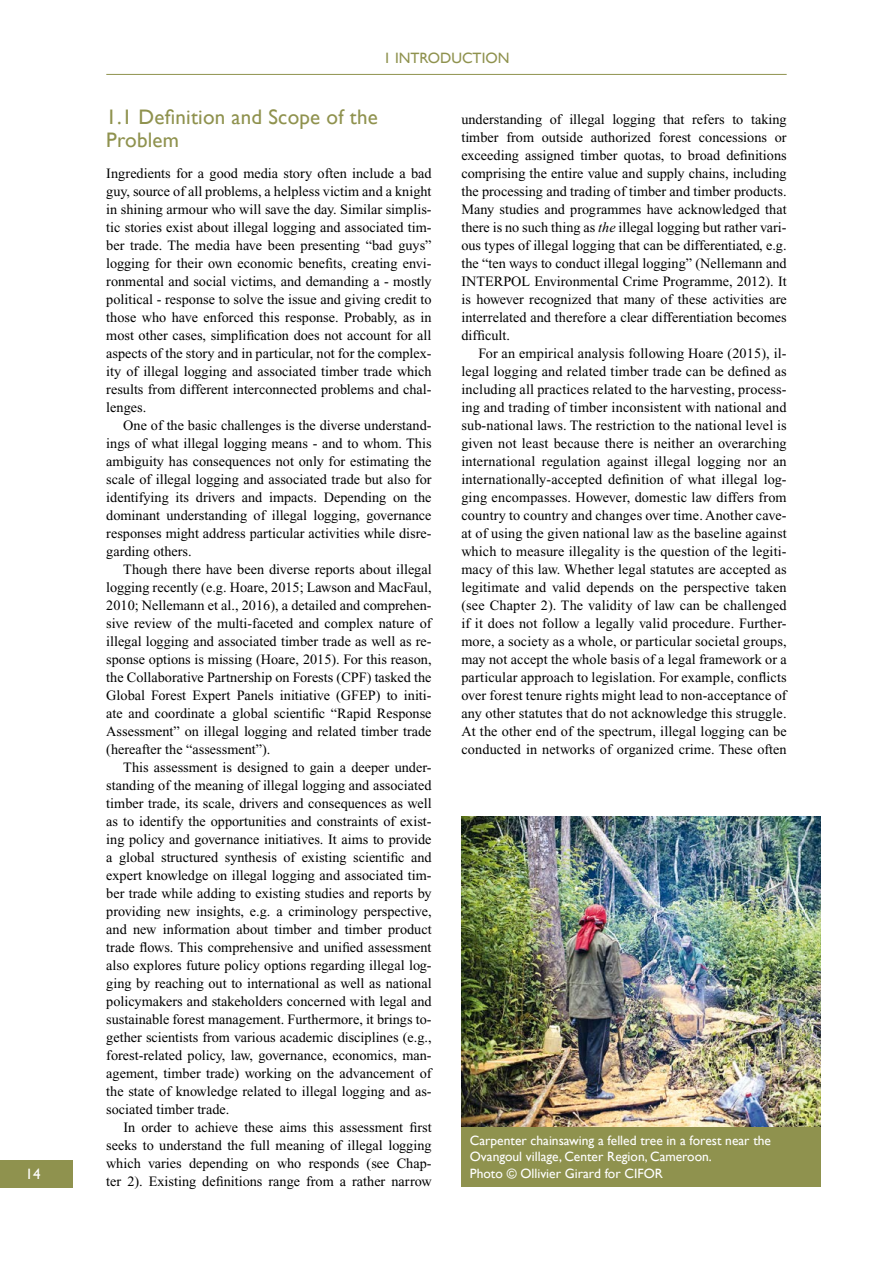
<style>
.page{position:relative;width:893px;height:1263px;background:#fff}
.page>*{position:absolute;margin:0;border:0;box-sizing:border-box;transform-origin:0 0}
.t1{font:21px/22.5px "Gill Sans";letter-spacing:.01em;color:#8f924e}
.t2{font:15px "Gill Sans";color:#8f924e}
.t3{font:15px "Gill Sans";color:#fff}
.t4{font:14.25px/18px "Times New Roman";color:#000;text-align:justify}
.t5{font:13.5px/16.2px "Gill Sans";color:#fff}
.s1{font-style:italic}
</style>
<div class="page">
<div style="left:0;top:1160px;width:72px;height:27px;background:#8f924e"></div>
<hr style="left:106px;top:74px;width:681px;height:1px;background:#8f924e">
<img style="left:461px;top:816px;width:360px;height:311px">
<div style="left:461px;top:1127px;width:360px;height:60px;background:#8f924e"></div>
<p class="t3" style="left:26px;top:1165px;width:16px">14</p>
<p class="t2" style="left:383px;top:49px;width:128px">1 INTRODUCTION</p>
<h1 class="t1" style="left:106px;top:106px;width:273px">1.1 Definition and Scope of the<br>Problem</h1>
<p class="t4" style="left:106px;top:165px;width:327px">Ingredients for a good media story often include a bad guy, source of all problems, a helpless victim and a knight in shining armour who will save the day. Similar simplis&shy;tic stories exist about illegal logging and associated tim&shy;ber trade. The media have been presenting “bad guys” logging for their own economic benefits, creating envi&shy;ronmental and social victims, and demanding a - mostly political - response to solve the issue and giving credit to those who have enforced this response. Probably, as in most other cases, simplification does not account for all aspects of the story and in particular, not for the complex&shy;ity of illegal logging and associated timber trade which results from different interconnected problems and chal&shy;lenges.</p>
<p class="t4" style="left:106px;top:417px;width:327px;text-indent:17px">One of the basic challenges is the diverse understand&shy;ings of what illegal logging means - and to whom. This ambiguity has consequences not only for estimating the scale of illegal logging and associated trade but also for identifying its drivers and impacts. Depending on the dominant understanding of illegal logging, governance responses might address particular activities while disre&shy;garding others.</p>
<p class="t4" style="left:106px;top:561px;width:327px;text-indent:17px">Though there have been diverse reports about illegal logging recently (e.g. Hoare, 2015; Lawson and MacFaul, 2010; Nellemann et al., 2016), a detailed and comprehen&shy;sive review of the multi-faceted and complex nature of illegal logging and associated timber trade as well as re&shy;sponse options is missing (Hoare, 2015). For this reason, the Collaborative Partnership on Forests (CPF) tasked the Global Forest Expert Panels initiative (GFEP) to initi&shy;ate and coordinate a global scientific “Rapid Response Assessment” on illegal logging and related timber trade (hereafter the “assessment”).</p>
<p class="t4" style="left:106px;top:759px;width:327px;text-indent:17px">This assessment is designed to gain a deeper under&shy;standing of the meaning of illegal logging and associated timber trade, its scale, drivers and consequences as well as to identify the opportunities and constraints of exist&shy;ing policy and governance initiatives. It aims to provide a global structured synthesis of existing scientific and expert knowledge on illegal logging and associated tim&shy;ber trade while adding to existing studies and reports by providing new insights, e.g. a criminology perspective, and new information about timber and timber product trade flows. This comprehensive and unified assessment also explores future policy options regarding illegal log&shy;ging by reaching out to international as well as national policymakers and stakeholders concerned with legal and sustainable forest management. Furthermore, it brings to&shy;gether scientists from various academic disciplines (e.g., forest-related policy, law, governance, economics, man&shy;agement, timber trade) working on the advancement of the state of knowledge related to illegal logging and as&shy;sociated timber trade.</p>
<p class="t4" style="left:106px;top:1118px;width:327px;text-indent:17px">In order to achieve these aims this assessment first seeks to understand the full meaning of illegal logging which varies depending on who responds (see Chap&shy;ter 2). Existing definitions range from a rather narrow</p>
<p class="t4" style="left:461px;top:110px;width:327px">understanding of illegal logging that refers to taking timber from outside authorized forest concessions or exceeding assigned timber quotas, to broad definitions comprising the entire value and supply chains, including the processing and trading of timber and timber products.<br>Many studies and programmes have acknowledged that there is no such thing as <span class="s1">the</span> illegal logging but rather vari&shy;ous types of illegal logging that can be differentiated, e.g. the “ten ways to conduct illegal logging” (Nellemann and INTERPOL Environmental Crime Programme, 2012). It is however recognized that many of these activities are interrelated and therefore a clear differentiation becomes difficult.</p>
<p class="t4" style="left:461px;top:344px;width:327px;text-indent:17px">For an empirical analysis following Hoare (2015), il&shy;legal logging and related timber trade can be defined as including all practices related to the harvesting, process&shy;ing and trading of timber inconsistent with national and sub-national laws. The restriction to the national level is given not least because there is neither an overarching international regulation against illegal logging nor an internationally-accepted definition of what illegal log&shy;ging encompasses. However, domestic law differs from country to country and changes over time. Another cave&shy;at of using the given national law as the baseline against which to measure illegality is the question of the legiti&shy;macy of this law. Whether legal statutes are accepted as legitimate and valid depends on the perspective taken (see Chapter 2). The validity of law can be challenged if it does not follow a legally valid procedure. Further&shy;more, a society as a whole, or particular societal groups, may not accept the whole basis of a legal framework or a particular approach to legislation. For example, conflicts over forest tenure rights might lead to non-acceptance of any other statutes that do not acknowledge this struggle.<br>At the other end of the spectrum, illegal logging can be conducted in networks of organized crime. These often</p>
<p class="t5" style="left:470px;top:1132px;width:303px">Carpenter chainsawing a felled tree in a forest near the<br>Ovangoul village, Center Region, Cameroon.<br>Photo © Ollivier Girard for CIFOR</p>
</div>
